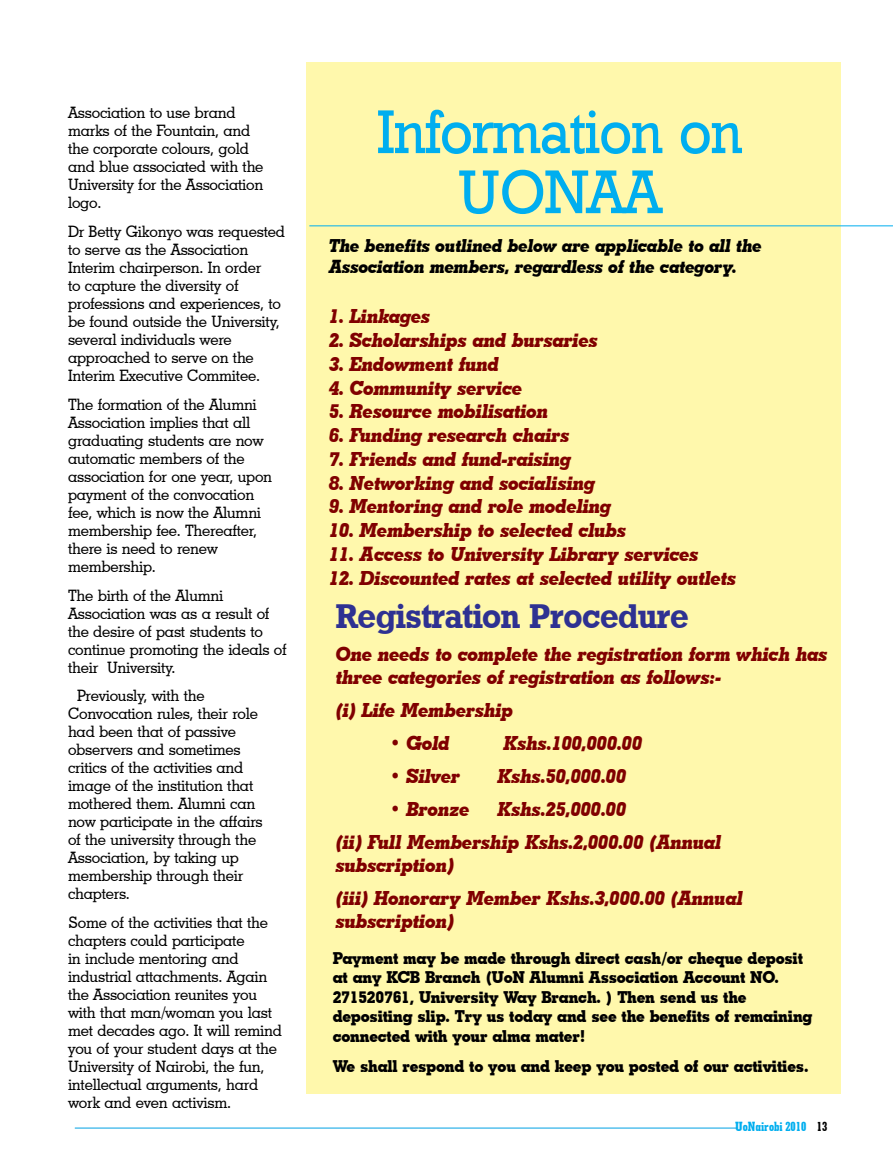
<style>
.page{position:relative;width:893px;height:1170px;background:#fff}
.page>*{position:absolute;margin:0;border:0;box-sizing:border-box;transform-origin:0 0}
.t1{font:61.5px/60px "Geometric Slab 712 BT Medium A";letter-spacing:-.015em;color:#00aeef;text-align:center;scale:.96 1}
.t2{font:34.5px "Geometric Slab 712 BT Bold A";letter-spacing:-.015em;color:#2e3192;scale:.96 1}
.t3{font:19.5px/33.2px "Geometric Slab 703 BT Xtra Bold Ital";letter-spacing:-.015em;color:#800000;scale:.96 1}
.t4{font:18px/21px "Geometric Slab 703 BT Xtra Bold Ital";letter-spacing:-.015em;color:#000;scale:.96 1}
.t5{font:700 16.5px/19.5px "Geometric Slab 703 BT Xtra";letter-spacing:-.015em;color:#000;scale:.96 1}
.t6{font:500 15.75px/18px "Geometric Slab 703 BT";letter-spacing:-.015em;color:#000;scale:.96 1}
.t7{font:13.5px "Geometric Slab 703 BT Xtra Bold Cond";color:#00aeef}
.s1{color:#000}
</style>
<div class="page">
<hr style="left:75px;top:1127px;width:662px;height:1px;background:#00a1e4">
<div style="left:306px;top:62px;width:534px;height:1031px;background:#fff8ac"></div>
<hr style="left:309px;top:225px;width:584px;height:1px;background:#00aeef">
<p class="t6" style="left:68px;top:104px;width:205px">Association to use brand marks of the Fountain, and the corporate colours, gold and blue associated with the<br>University for the Association logo.</p>
<p class="t6" style="left:68px;top:222px;width:228px">Dr Betty Gikonyo was requested to serve as the Association<br>Interim chairperson. In order<br>to capture the diversity of professions and experiences, to be found outside the University, several individuals were approached to serve on the<br>Interim Executive Commitee.</p>
<p class="t6" style="left:68px;top:395px;width:214px">The formation of the Alumni<br>Association implies that all graduating students are now automatic members of the association for one year, upon payment of the convocation fee, which is now the Alumni membership fee. Thereafter, there is need to renew membership.</p>
<p class="t6" style="left:68px;top:585px;width:229px">The birth of the Alumni<br>Association was as a result of the desire of past students to continue promoting the ideals of their University.</p>
<p class="t6" style="left:68px;top:686px;width:204px;text-indent:9px">Previously, with the<br>Convocation rules, their role had been that of passive observers and sometimes critics of the activities and image of the institution that mothered them. Alumni can now participate in the affairs of the university through the<br>Association, by taking up membership through their chapters.</p>
<p class="t6" style="left:68px;top:913px;width:224px">Some of the activities that the chapters could participate<br>in include mentoring and industrial attachments. Again the Association reunites you with that man/woman you last met decades ago. It will remind you of your student days at the<br>University of Nairobi, the fun, intellectual arguments, hard work and even activism.</p>
<h1 class="t1" style="left:377px;top:101px;width:383px">Information on<br>UONAA</h1>
<p class="t4" style="left:329px;top:235px;width:453px">The benefits outlined below are applicable to all the<br>Association members, regardless of the category.</p>
<p class="t3" style="left:329px;top:299px;width:107px">1. Linkages</p>
<p class="t3" style="left:329px;top:323px;width:282px">2. Scholarships and bursaries</p>
<p class="t3" style="left:329px;top:347px;width:179px">3. Endowment fund</p>
<p class="t3" style="left:329px;top:371px;width:203px">4. Community service</p>
<p class="t3" style="left:329px;top:394px;width:230px">5. Resource mobilisation</p>
<p class="t3" style="left:329px;top:418px;width:252px">6. Funding research chairs</p>
<p class="t3" style="left:329px;top:442px;width:254px">7. Friends and fund-raising</p>
<p class="t3" style="left:329px;top:466px;width:279px">8. Networking and socialising</p>
<p class="t3" style="left:329px;top:489px;width:296px">9. Mentoring and role modeling</p>
<p class="t3" style="left:329px;top:513px;width:311px">10. Membership to selected clubs</p>
<p class="t3" style="left:329px;top:537px;width:387px">11. Access to University Library services</p>
<p class="t3" style="left:329px;top:561px;width:426px">12. Discounted rates at selected utility outlets</p>
<h2 class="t2" style="left:336px;top:594px;width:369px">Registration Procedure</h2>
<p class="t3" style="left:336px;top:643px;width:514px;line-height:22.5px">One needs to complete the registration form which has three categories of registration as follows:-</p>
<p class="t3" style="left:336px;top:693px;width:186px">(i) Life Membership</p>
<p class="t3" style="left:390px;top:726px;width:64px">• Gold</p>
<p class="t3" style="left:504px;top:726px;width:146px">Kshs.100,000.00</p>
<p class="t3" style="left:390px;top:759px;width:75px">• Silver</p>
<p class="t3" style="left:498px;top:759px;width:135px">Kshs.50,000.00</p>
<p class="t3" style="left:390px;top:792px;width:85px">• Bronze</p>
<p class="t3" style="left:336px;top:792px;width:403px;text-indent:162px">Kshs.25,000.00<br>(ii) Full Membership Kshs.2,000.00 (Annual</p>
<p class="t3" style="left:336px;top:848px;width:426px">subscription)<br>(iii) Honorary Member Kshs.3,000.00 (Annual</p>
<p class="t3" style="left:336px;top:903px;width:125px">subscription)</p>
<p class="t5" style="left:333px;top:947px;width:501px">Payment may be made through direct cash/or cheque deposit at any KCB Branch (UoN Alumni Association Account NO.<br>271520761, University Way Branch. ) Then send us the depositing slip. Try us today and see the benefits of remaining connected with your alma mater!</p>
<p class="t5" style="left:333px;top:1056px;width:497px">We shall respond to you and keep you posted of our activities.</p>
<p class="t7" style="left:735px;top:1117px;width:94px">UoNairobi 2010 <span class="s1">13</span></p>
</div>
